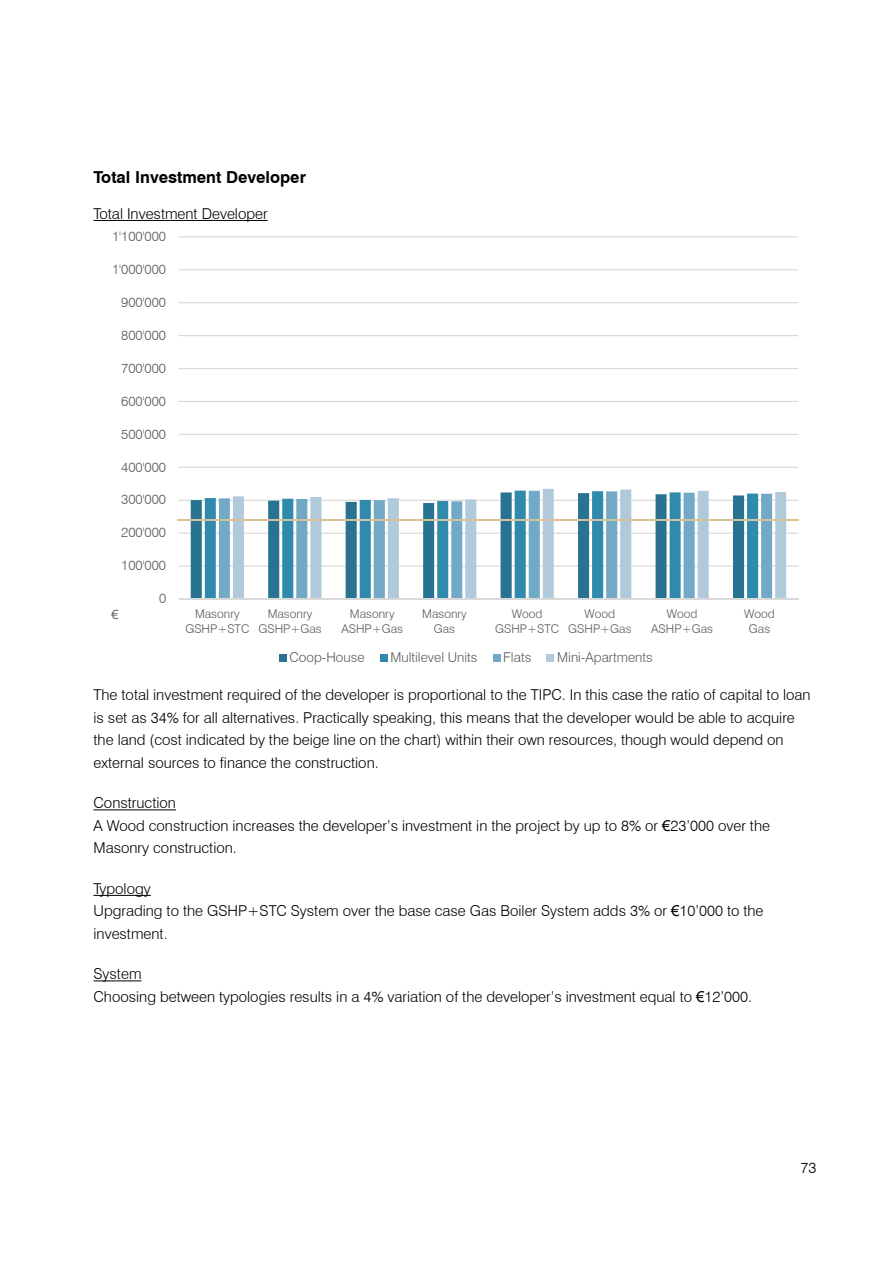
<style>
.page{position:relative;width:893px;height:1263px;background:#fff}
.page>*{position:absolute;margin:0;border:0;box-sizing:border-box;transform-origin:0 0}
.t1{font:18px "Verdana";color:#000}
.t2{font:700 16.5px "Swiss 721 BT";color:#000}
.t3{font:300 15px/22.5px "Swiss 721 BT";color:#000}
.t4{font:300 13.5px "Swiss 721 BT";color:#595959}
.t5{font:12.75px "Arial";color:#696969}
.t6{font:300 12px/14.4px "Swiss 721 BT";color:#595959;text-align:center}
.s1{font-family:"Arial";font-weight:400}
</style>
<div class="page">
<hr style="left:94px;top:809px;width:82px;height:1px;background:#000">
<hr style="left:94px;top:895px;width:57px;height:1px;background:#000">
<hr style="left:94px;top:980px;width:48px;height:1px;background:#000">
<hr style="left:179px;top:565px;width:619px;height:2px;background:#d9d9d9">
<hr style="left:179px;top:533px;width:619px;height:1px;background:#d9d9d9">
<hr style="left:179px;top:500px;width:619px;height:1px;background:#d9d9d9">
<hr style="left:179px;top:467px;width:619px;height:1px;background:#d9d9d9">
<hr style="left:179px;top:434px;width:619px;height:1px;background:#d9d9d9">
<hr style="left:179px;top:401px;width:619px;height:1px;background:#d9d9d9">
<hr style="left:179px;top:368px;width:619px;height:1px;background:#d9d9d9">
<hr style="left:179px;top:335px;width:619px;height:1px;background:#d9d9d9">
<hr style="left:179px;top:302px;width:619px;height:1px;background:#d9d9d9">
<hr style="left:179px;top:269px;width:619px;height:1px;background:#d9d9d9">
<hr style="left:179px;top:236px;width:619px;height:1px;background:#d9d9d9">
<svg style="left:191px;top:498px;width:14px;height:100px"></svg>
<svg style="left:205px;top:498px;width:14px;height:100px"></svg>
<svg style="left:219px;top:498px;width:14px;height:100px"></svg>
<svg style="left:233px;top:489px;width:553px;height:109px"></svg>
<hr style="left:179px;top:598px;width:619px;height:2px;background:#d9d9d9">
<div style="left:279px;top:654px;width:7px;height:8px;background:#277391"></div>
<div style="left:380px;top:654px;width:7px;height:8px;background:#308aae"></div>
<div style="left:493px;top:654px;width:7px;height:8px;background:#72a9c6"></div>
<div style="left:547px;top:654px;width:7px;height:8px;background:#b1cadb"></div>
<hr style="left:177px;top:519px;width:622px;height:2px;background:#d8c098">
<hr style="left:94px;top:220px;width:174px;height:1px;background:#000">
<p class="t2" style="left:94px;top:167px;width:214px">Total Investment Developer</p>
<p class="t3" style="left:94px;top:202px;width:176px">Total Investment Developer</p>
<p class="t4" style="left:112px;top:228px;width:56px">1'100'000</p>
<p class="t4" style="left:112px;top:261px;width:56px">1'000'000</p>
<p class="t4" style="left:121px;top:294px;width:47px">900'000</p>
<p class="t4" style="left:121px;top:327px;width:47px">800'000</p>
<p class="t4" style="left:121px;top:360px;width:47px">700'000</p>
<p class="t4" style="left:121px;top:393px;width:47px">600'000</p>
<p class="t4" style="left:121px;top:426px;width:47px">500'000</p>
<p class="t4" style="left:121px;top:458px;width:47px">400'000</p>
<p class="t4" style="left:121px;top:491px;width:47px">300'000</p>
<p class="t4" style="left:121px;top:524px;width:47px">200'000</p>
<p class="t4" style="left:121px;top:557px;width:47px">100'000</p>
<p class="t5" style="left:111px;top:605px;width:9px">€</p>
<p class="t4" style="left:159px;top:590px;width:9px">0</p>
<p class="t6" style="left:185px;top:607px;width:66px">Masonry<br>GSHP+STC</p>
<p class="t6" style="left:258px;top:607px;width:65px">Masonry<br>GSHP+Gas</p>
<p class="t6" style="left:341px;top:607px;width:63px">Masonry<br>ASHP+Gas</p>
<p class="t6" style="left:422px;top:607px;width:46px">Masonry<br>Gas</p>
<p class="t6" style="left:495px;top:607px;width:66px">Wood<br>GSHP+STC</p>
<p class="t6" style="left:568px;top:607px;width:65px">Wood<br>GSHP+Gas</p>
<p class="t6" style="left:651px;top:607px;width:63px">Wood<br>ASHP+Gas</p>
<p class="t6" style="left:744px;top:607px;width:32px">Wood<br>Gas</p>
<p class="t4" style="left:290px;top:649px;width:76px">Coop-House</p>
<p class="t4" style="left:390px;top:649px;width:89px">Multilevel Units</p>
<p class="t4" style="left:503px;top:649px;width:30px">Flats</p>
<p class="t4" style="left:557px;top:649px;width:97px">Mini-Apartments</p>
<p class="t3" style="left:94px;top:684px;width:719px">The total investment required of the developer is proportional to the TIPC. In this case the ratio of capital to loan is set as 34% for all alternatives. Practically speaking, this means that the developer would be able to acquire the land (cost indicated by the beige line on the chart) within their own resources, though would depend on external sources to finance the construction.</p>
<p class="t3" style="left:94px;top:792px;width:678px">Construction<br>A Wood construction increases the developer’s investment in the project by up to 8% or <span class="s1">€</span>23’000 over the<br>Masonry construction.</p>
<p class="t3" style="left:94px;top:877px;width:671px">Typology<br>Upgrading to the GSHP+STC System over the base case Gas Boiler System adds 3% or <span class="s1">€</span>10’000 to the investment.</p>
<p class="t3" style="left:94px;top:963px;width:660px">System<br>Choosing between typologies results in a 4% variation of the developer’s investment equal to <span class="s1">€</span>12’000.</p>
<p class="t1" style="left:104px;top:704px;width:254px">Total Investment Developer</p>
<p class="t3" style="left:800px;top:1156px;width:17px">73</p>
</div>
